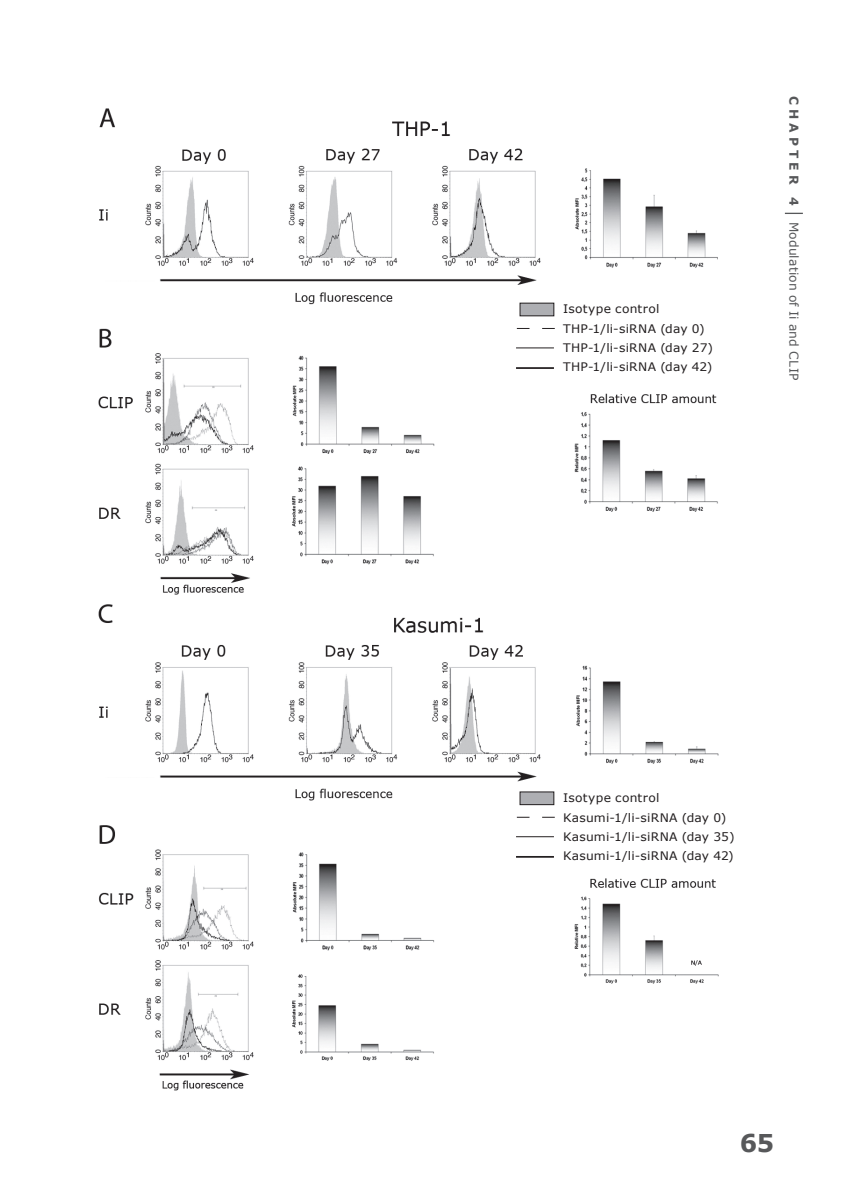
<style>
.page{position:relative;width:844px;height:1191px;background:#fff}
.page>*{position:absolute;margin:0;border:0;box-sizing:border-box;transform-origin:0 0}
.t1{font:700 24.5px "Verdana";color:#57585a}
.t2{font:12.25px "Verdana";letter-spacing:.015em;color:#57585a}
.t3{font:700 12.25px "Verdana";color:#57585a}
.t4{font:11.72px/19.2px "Verdana";letter-spacing:.02em;color:#231f20;scale:1.04 1}
</style>
<div class="page">
<img style="left:98px;top:108px;width:621px;height:983px">
<div style="left:520px;top:792px;width:33px;height:12px;background:#aeafb3"></div>
<div style="left:519px;top:791px;width:35px;height:14px;border:1px solid #231f20"></div>
<svg style="left:516px;top:817px;width:38px;height:1px"></svg>
<hr style="left:516px;top:836px;width:38px;height:1px;background:#231f20">
<hr style="left:516px;top:856px;width:38px;height:1px;background:#231f20">
<div style="left:520px;top:303px;width:33px;height:13px;background:#aeafb3"></div>
<div style="left:519px;top:303px;width:35px;height:13px;border:1px solid #231f20"></div>
<svg style="left:516px;top:328px;width:38px;height:1px"></svg>
<hr style="left:516px;top:347px;width:38px;height:1px;background:#231f20">
<hr style="left:516px;top:367px;width:38px;height:2px;background:#231f20">
<svg style="left:784px;top:213px;width:18px;height:1px"></svg>
<p class="t4" style="left:563px;top:299px;width:146px">Isotype control<br>THP-1/li-siRNA (day 0)<br>THP-1/li-siRNA (day 27)<br>THP-1/li-siRNA (day 42)</p>
<p class="t3" style="left:801px;top:95px;width:112px;rotate:90deg">C H A P T E R 4</p>
<p class="t2" style="left:801px;top:221px;width:160px;rotate:90deg">Modulation of Ii and CLIP</p>
<p class="t4" style="left:563px;top:788px;width:166px">Isotype control<br>Kasumi-1/li-siRNA (day 0)<br>Kasumi-1/li-siRNA (day 35)<br>Kasumi-1/li-siRNA (day 42)</p>
<h1 class="t1" style="left:739px;top:1127px;width:36px">65</h1>
</div>
